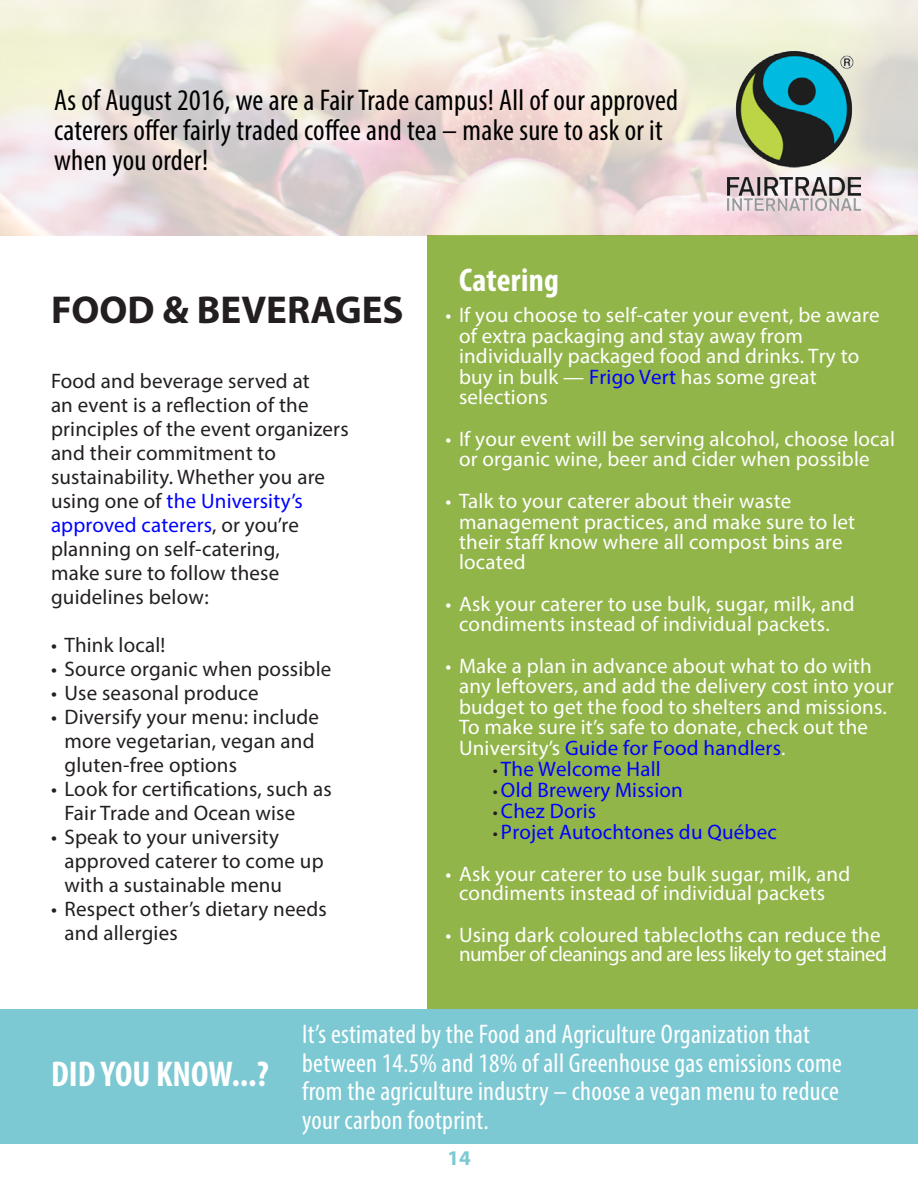
<style>
.page{position:relative;width:918px;height:1188px;background:#fff}
.page>*{position:absolute;margin:0;border:0;box-sizing:border-box;transform-origin:0 0}
.t1{font:700 39px "Myriad Pro";color:#231f20}
.t2{font:700 condensed 36px "Myriad Pro";color:#fff}
.t3{font:700 condensed 33px "Myriad Pro";letter-spacing:.01em;color:#fff}
.t4{font:condensed 30px/30px "Myriad Pro";letter-spacing:.01em;color:#000}
.t5{font:condensed 27px/28.5px "Myriad Pro";letter-spacing:.01em;color:#fff}
.t6{font:21px/20.4px "Myriad Pro";letter-spacing:.01em;color:#fff}
.t7{font:21px/24px "Myriad Pro";letter-spacing:.01em;color:#231f20}
.t8{font:21px/19.2px "Myriad Pro";letter-spacing:-.03em;color:#fff}
.t9{font:21px "Myriad Pro";letter-spacing:.01em;color:#00f}
.t10{font:700 21px "Myriad Pro";color:#7cc9d3}
.s1{color:#00f}
.s2{font-size:18px;color:#231f20}
</style>
<div class="page">
<div style="left:0;top:1009px;width:918px;height:135px;background:#7cc9d3"></div>
<div style="left:428px;top:235px;width:490px;height:774px;background:#92b549"></div>
<img style="left:0;top:0;width:918px;height:235px">
<img style="left:727px;top:52px;width:133px;height:159px">
<h3 class="t4" style="left:54px;top:85px;width:626px">As of August 2016, we are a Fair Trade campus! All of our approved caterers offer fairly traded coffee and tea – make sure to ask or it when you order!</h3>
<h1 class="t1" style="left:51px;top:285px;width:354px">FOOD &amp; BEVERAGES</h1>
<p class="t7" style="left:51px;top:369px;width:299px">Food and beverage served at<br>an event is a reflection of the principles of the event organizers and their commitment to sustainability. Whether you are using one of <span class="s1">the University’s approved caterers</span>, or you’re planning on self-catering,<br>make sure to follow these guidelines below:</p>
<p class="t7" style="left:51px;top:633px;width:116px">• Think local!</p>
<p class="t7" style="left:51px;top:657px;width:282px">• Source organic when possible</p>
<p class="t7" style="left:51px;top:681px;width:209px">• Use seasonal produce</p>
<p class="t7" style="left:65px;top:705px;width:256px;text-indent:-14px">• Diversify your menu: include more vegetarian, vegan and gluten-free options</p>
<p class="t7" style="left:65px;top:777px;width:269px;text-indent:-14px">• Look for certifications, such as<br>Fair Trade and Ocean wise</p>
<p class="t7" style="left:65px;top:825px;width:261px;text-indent:-14px">• Speak to your university approved caterer to come up with a sustainable menu</p>
<p class="t7" style="left:65px;top:897px;width:264px;text-indent:-14px">• Respect other’s dietary needs and allergies</p>
<h3 class="t3" style="left:459px;top:259px;width:101px">Catering</h3>
<p class="t6" style="left:459px;top:305px;width:422px;text-indent:-14px">• If you choose to self-cater your event, be aware of extra packaging and stay away from individually packaged food and drinks. Try to buy in bulk — <span class="s1">Frigo Vert</span> has some great selections</p>
<p class="t6" style="left:446px;top:429px;width:451px;text-align:center">• If your event will be serving alcohol, choose local or organic wine, beer and cider when possible</p>
<p class="t6" style="left:459px;top:491px;width:398px;text-indent:-14px">• Talk to your caterer about their waste management practices, and make sure to let their staff know where all compost bins are located</p>
<p class="t6" style="left:446px;top:595px;width:411px;line-height:19.2px;text-align:center">• Ask your caterer to use bulk, sugar, milk, and condiments instead of individual packets.</p>
<p class="t6" style="left:459px;top:655px;width:437px;text-indent:-14px">• Make a plan in advance about what to do with any leftovers, and add the delivery cost into your budget to get the food to shelters and missions.<br>To make sure it’s safe to donate, check out the University’s <span class="s1">Guide for Food handlers</span>.</p>
<p class="t9" style="left:493px;top:756px;width:170px"><span class="s2">•</span> The Welcome Hall</p>
<p class="t9" style="left:493px;top:777px;width:192px"><span class="s2">•</span> Old Brewery Mission</p>
<p class="t9" style="left:493px;top:798px;width:105px"><span class="s2">•</span> Chez Doris</p>
<p class="t9" style="left:493px;top:819px;width:286px"><span class="s2">•</span> Projet Autochtones du Québec</p>
<p class="t6" style="left:446px;top:864px;width:406px;line-height:19.2px;text-align:center">• Ask your caterer to use bulk sugar, milk, and condiments instead of individual packets</p>
<p class="t8" style="left:459px;top:925px;width:430px;text-indent:-14px">• Using dark coloured tablecloths can reduce the number of cleanings and are less likely to get stained</p>
<h2 class="t2" style="left:51px;top:1052px;width:219px">DID YOU KNOW...?</h2>
<p class="t5" style="left:302px;top:1020px;width:541px">It’s estimated by the Food and Agriculture Organization that between 14.5% and 18% of all Greenhouse gas emissions come from the agriculture industry – choose a vegan menu to reduce your carbon footprint.</p>
<p class="t10" style="left:447px;top:1144px;width:25px">14</p>
</div>
